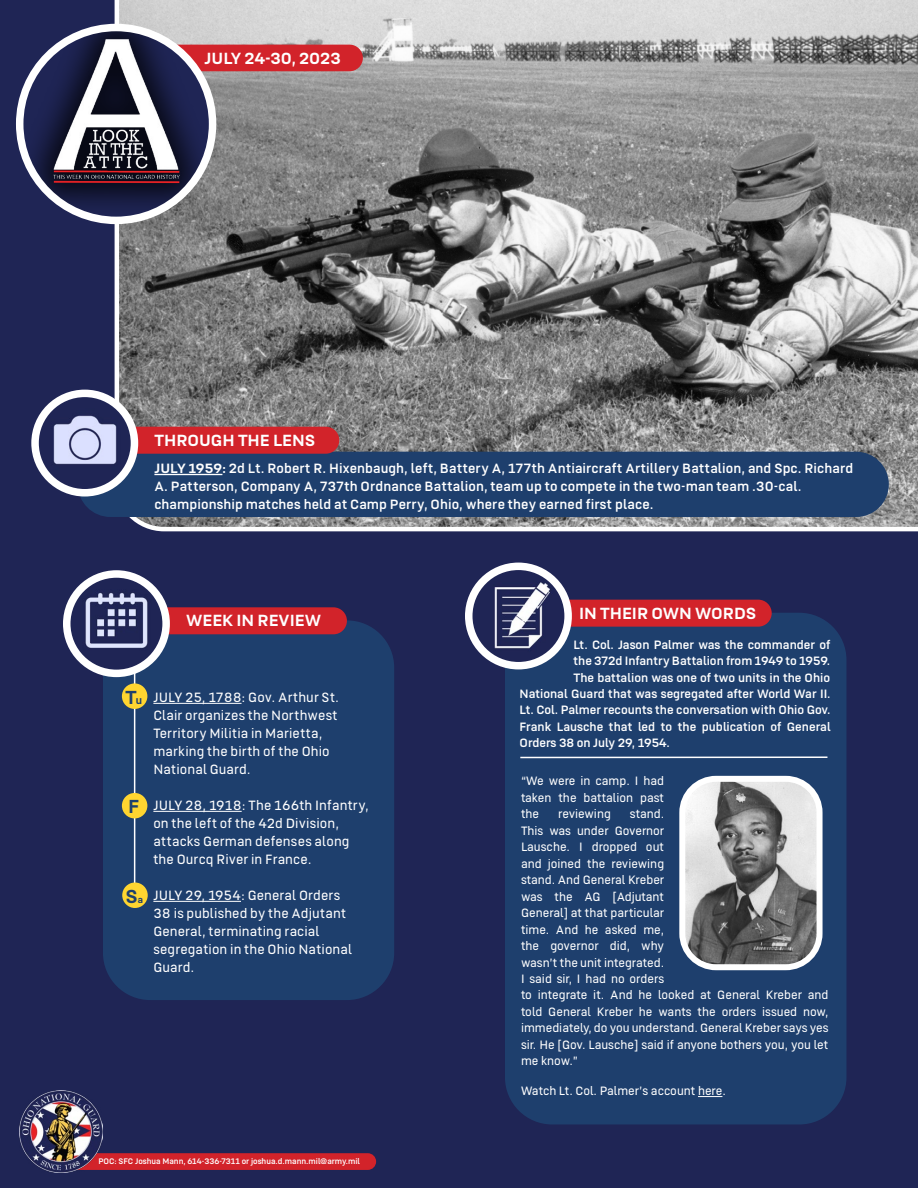
<style>
.page{position:relative;width:918px;height:1188px;background:#1f2555}
.page>*{position:absolute;margin:0;border:0;box-sizing:border-box;transform-origin:0 0}
.t1{font:700 21px "US Army";color:#1e3f6d}
.t2{font:700 18px "US Army";color:#fff}
.t3{font:300 15px/18px "US Army";letter-spacing:.005em;color:#fff}
.t4{font:15px/18px "US Army";letter-spacing:.005em;color:#fff}
.t5{font:300 13.5px/16.5px "US Army";color:#fff;text-align:justify}
.t6{font:13.5px/16.5px "US Army";color:#fff;text-align:justify}
.t7{font:9px "US Army";color:#fff}
.s1{font-weight:700}
.s2{font-size:12px}
.s3{font-size:10.5px}
</style>
<div class="page">
<div style="left:103px;top:620px;width:291px;height:380px;background:#1e3f6d;border-radius:47px"></div>
<hr style="left:153px;top:703px;width:89px;height:1px;background:#fff">
<hr style="left:153px;top:811px;width:89px;height:1px;background:#fff">
<hr style="left:153px;top:901px;width:88px;height:1px;background:#fff">
<div style="left:79px;top:607px;width:268px;height:27px;background:#d2232a;border-radius:14px"></div>
<img style="left:67px;top:574px;width:99px;height:99px;border-radius:50px">
<div style="left:63px;top:570px;width:107px;height:107px;border:8px solid #fff;border-radius:50%"></div>
<hr style="left:134px;top:669px;width:1px;height:231px;background:#fff">
<div style="left:122px;top:683px;width:25px;height:26px;background:#ffd530;border-radius:50%"></div>
<div style="left:122px;top:793px;width:25px;height:25px;background:#ffd530;border-radius:50%"></div>
<div style="left:122px;top:883px;width:26px;height:25px;background:#ffd530;border-radius:50%"></div>
<svg style="left:115px;top:0;width:803px;height:531px;background:#8e8e8e"></svg>
<div style="left:78px;top:452px;width:811px;height:65px;background:#1e3f6d;border-radius:33px"></div>
<hr style="left:154px;top:474px;width:68px;height:1px;background:#fff">
<div style="left:48px;top:427px;width:291px;height:27px;background:#d2232a;border-radius:14px"></div>
<img style="left:35px;top:393px;width:99px;height:100px;border-radius:50px">
<div style="left:31px;top:390px;width:107px;height:107px;border:8px solid #fff;border-radius:50%"></div>
<div style="left:98px;top:45px;width:265px;height:26px;background:#d2232a;border-radius:13px"></div>
<div style="left:20px;top:28px;width:193px;height:191px;background:#000;opacity:.75"></div>
<img style="left:49px;top:29px;width:133px;height:191px">
<div style="left:16px;top:24px;width:200px;height:200px;border:8px solid #fff;border-radius:50%"></div>
<div style="left:505px;top:613px;width:341px;height:511px;background:#1e3f6d;border-radius:47px"></div>
<div style="left:481px;top:600px;width:291px;height:27px;background:#d2232a;border-radius:14px"></div>
<img style="left:469px;top:566px;width:99px;height:100px;border-radius:50px">
<div style="left:465px;top:563px;width:107px;height:106px;border:8px solid #fff;border-radius:50%"></div>
<svg style="left:698px;top:1096px;width:24px;height:1px"></svg>
<hr style="left:520px;top:756px;width:307px;height:2px;background:#fff">
<img style="left:686px;top:783px;width:130px;height:180px">
<div style="left:679px;top:776px;width:144px;height:194px;border:6px solid #fff;border-radius:34px"></div>
<div style="left:48px;top:1153px;width:328px;height:17px;background:#d2232a;border-radius:8px"></div>
<img style="left:19px;top:1090px;width:83px;height:82px">
<p class="t2" style="left:205px;top:48px;width:138px">JULY 24-30, 2023</p>
<p class="t2" style="left:154px;top:430px;width:163px">THROUGH THE LENS</p>
<p class="t4" style="left:154px;top:460px;width:700px"><span class="s1">JULY 1959:</span> 2d Lt. Robert R. Hixenbaugh, left, Battery A, 177th Antiaircraft Artillery Battalion, and Spc. Richard<br>A. Patterson, Company A, 737th Ordnance Battalion, team up to compete in the two-man team .30-cal. championship matches held at Camp Perry, Ohio, where they earned first place.</p>
<p class="t2" style="left:186px;top:611px;width:136px">WEEK IN REVIEW</p>
<p class="t1" style="left:126px;top:685px;width:18px">T<span class="s2">u</span></p>
<p class="t1" style="left:128px;top:795px;width:13px">F</p>
<p class="t1" style="left:125px;top:884px;width:19px">S<span class="s3">a</span></p>
<p class="t3" style="left:153px;top:688px;width:187px">JULY 25, 1788: Gov. Arthur St.<br>Clair organizes the Northwest<br>Territory Militia in Marietta, marking the birth of the Ohio<br>National Guard.</p>
<p class="t3" style="left:153px;top:796px;width:217px">JULY 28, 1918: The 166th Infantry, on the left of the 42d Division, attacks German defenses along the Ourcq River in France.</p>
<p class="t3" style="left:153px;top:886px;width:200px">JULY 29, 1954: General Orders<br>38 is published by the Adjutant<br>General, terminating racial segregation in the Ohio National<br>Guard.</p>
<p class="t7" style="left:99px;top:1157px;width:263px">POC: SFC Joshua Mann, 614-336-7311 or joshua.d.mann.mil@army.mil</p>
<p class="t2" style="left:579px;top:603px;width:179px">IN THEIR OWN WORDS</p>
<p class="t6" style="left:573px;top:636px;width:258px">Lt. Col. Jason Palmer was the commander of the 372d Infantry Battalion from 1949 to 1959.<br>The battalion was one of two units in the Ohio</p>
<p class="t6" style="left:520px;top:686px;width:313px">National Guard that was segregated after World War II.<br>Lt. Col. Palmer recounts the conversation with Ohio Gov.<br>Frank Lausche that led to the publication of General Orders 38 on July 29, 1954.</p>
<p class="t5" style="left:521px;top:773px;width:145px">“We were in camp. I had taken the battalion past the</p>
<p class="t5" style="left:521px;top:806px;width:145px;text-indent:109px">stand.<br>This was under Governor Lausche. I dropped out and joined the reviewing stand. And General Kreber was the AG [Adjutant General] at that particular time. And he asked me, the governor did, why wasn’t the unit integrated.<br>I said sir, I had no orders</p>
<p class="t5" style="left:558px;top:806px;width:54px">reviewing</p>
<p class="t5" style="left:521px;top:987px;width:309px">to integrate it. And he looked at General Kreber and told General Kreber he wants the orders issued now, immediately, do you understand. General Kreber says yes sir. He [Gov. Lausche] said if anyone bothers you, you let me know.”</p>
<p class="t5" style="left:521px;top:1083px;width:206px">Watch Lt. Col. Palmer’s account here.</p>
</div>
